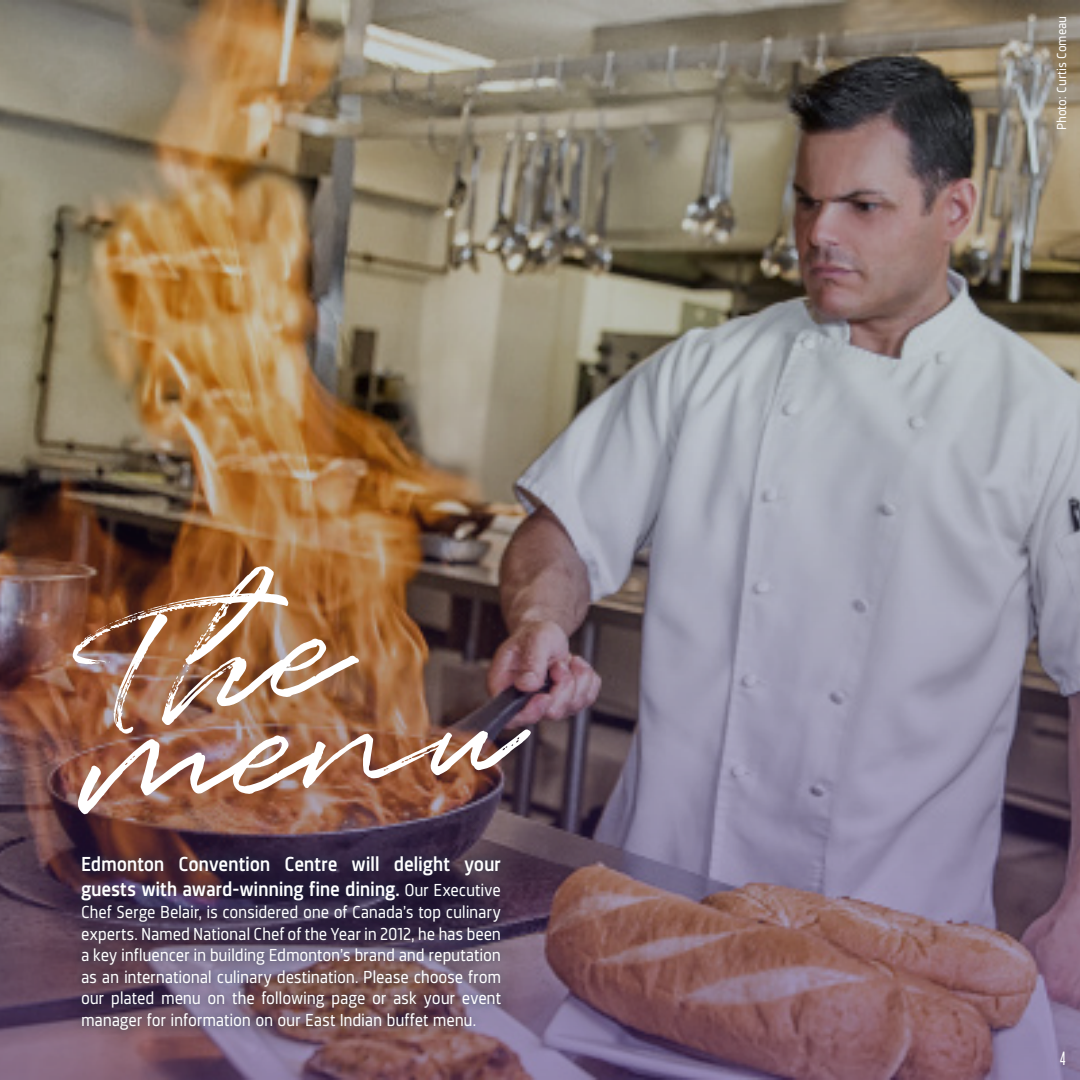
<style>
.page{position:relative;width:1080px;height:1080px;background:#fff}
.page>*{position:absolute;margin:0;border:0;box-sizing:border-box;transform-origin:0 0}
.t1{font:185.1px "Quentin";color:#fff}
.t2{font:500 21px/25.2px "Sinews Sans Pro";letter-spacing:-.015em;color:#fff}
.t3{font:18px/21.6px "Sinews Sans Pro";letter-spacing:-.015em;color:#fff;text-align:justify}
.t4{font:16.5px "Steelfish Rg";color:#fff}
.t5{font:13.5px "Sinews Sans Pro";color:#fff}
.s1{font-weight:400;font-size:18px}
</style>
<div class="page">
<img style="left:0;top:0;width:1080px;height:339px">
<img style="left:0;top:339px;width:1080px;height:741px">
<div style="left:72px;top:847px;width:437px;height:192px;background:#1a374b;opacity:.75"></div>
<div style="left:1049px;top:1040px;width:28px;height:36px;background:#231f20;opacity:.25"></div>
<svg style="left:69px;top:565px;width:293px;height:173px;background:#955f3c"></svg>
<p class="t1" style="left:75px;top:633px;width:440px;rotate:-4deg">menu</p>
<p class="t2" style="left:81px;top:852px;width:422px">Edmonton Convention Centre will delight your guests with award-winning fine dining. <span class="s1">Our Executive</span></p>
<p class="t3" style="left:81px;top:901px;width:422px">Chef Serge Belair, is considered one of Canada’s top culinary experts. Named National Chef of the Year in 2012, he has been a key influencer in building Edmonton’s brand and reputation as an international culinary destination. Please choose from our plated menu on the following page or ask your event manager for information on our East Indian buffet menu.</p>
<p class="t5" style="left:1054px;top:130px;width:116px;rotate:-90deg">Photo: Curtis Comeau</p>
<p class="t4" style="left:1060px;top:1048px;width:7px">4</p>
</div>
